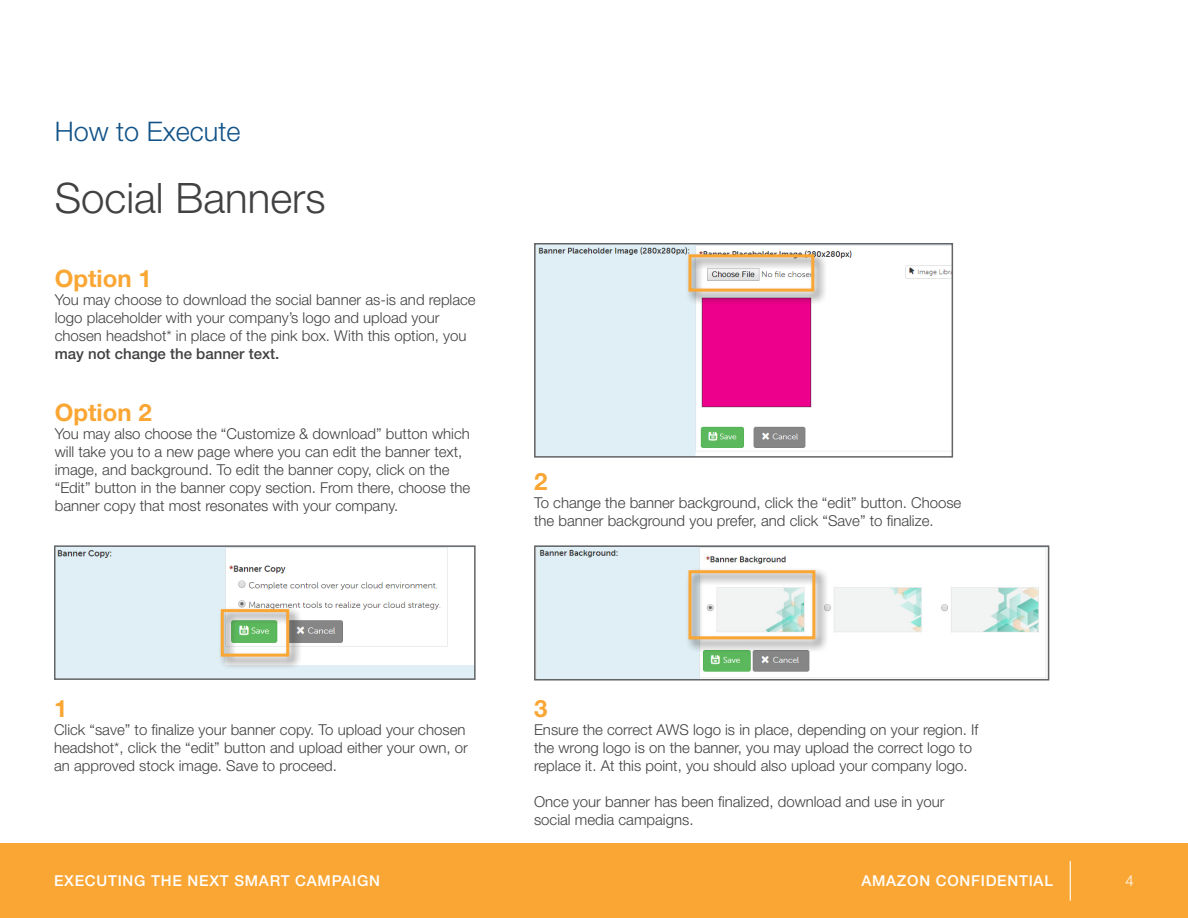
<style>
.page{position:relative;width:1188px;height:918px;background:#fff}
.page>*{position:absolute;margin:0;border:0;box-sizing:border-box;transform-origin:0 0}
.t1{font:300 42px "Helvetica Neue LT Std";color:#414042}
.t2{font:300 27px "Helvetica Neue LT Std";color:#115388}
.t3{font:700 24px "Helvetica Neue LT Std";color:#faa634}
.t4{font:300 15px/18px "Helvetica Neue LT Std";color:#414042}
.t5{font:500 15px "Helvetica Neue LT Std";letter-spacing:.05em;color:#fff}
.t6{font:300 15px "Helvetica Neue LT Std";color:#fff}
.s1{font-weight:500}
</style>
<div class="page">
<div style="left:0;top:843px;width:1188px;height:75px;background:#faa634"></div>
<hr style="left:1070px;top:861px;width:1px;height:40px;background:#fff">
<img style="left:537px;top:548px;width:509px;height:130px">
<div style="left:534px;top:545px;width:515px;height:136px;border:2px solid #636466"></div>
<img style="left:537px;top:246px;width:413px;height:209px">
<div style="left:534px;top:243px;width:419px;height:215px;border:2px solid #636466"></div>
<img style="left:57px;top:548px;width:416px;height:129px">
<div style="left:54px;top:545px;width:422px;height:135px;border:2px solid #636466"></div>
<div style="left:218px;top:606px;width:85px;height:64px;background:#231f20;opacity:.75"></div>
<div style="left:221px;top:609px;width:68px;height:48px;border:3px solid #faa634"></div>
<div style="left:686px;top:251px;width:142px;height:54px;background:#231f20;opacity:.75"></div>
<div style="left:688px;top:254px;width:126px;height:38px;border:3px solid #faa634"></div>
<div style="left:686px;top:567px;width:143px;height:86px;background:#231f20;opacity:.75"></div>
<div style="left:688px;top:570px;width:127px;height:69px;border:3px solid #faa634"></div>
<p class="t2" style="left:55px;top:115px;width:187px">How to Execute</p>
<p class="t1" style="left:55px;top:172px;width:272px">Social Banners</p>
<p class="t3" style="left:55px;top:264px;width:98px">Option 1</p>
<p class="t4" style="left:55px;top:290px;width:422px">You may choose to download the social banner as-is and replace logo placeholder with your company’s logo and upload your chosen headshot* in place of the pink box. With this option, you <span class="s1">may not change the banner text.</span></p>
<p class="t3" style="left:55px;top:397px;width:98px">Option 2</p>
<p class="t4" style="left:55px;top:424px;width:417px">You may also choose the “Customize &amp; download” button which will take you to a new page where you can edit the banner text, image, and background. To edit the banner copy, click on the “Edit” button in the banner copy section. From there, choose the banner copy that most resonates with your company.</p>
<p class="t3" style="left:534px;top:466px;width:15px">2</p>
<p class="t4" style="left:534px;top:493px;width:429px">To change the banner background, click the “edit” button. Choose the banner background you prefer, and click “Save” to finalize.</p>
<p class="t3" style="left:54px;top:694px;width:15px">1</p>
<p class="t4" style="left:54px;top:720px;width:415px">Click “save” to finalize your banner copy. To upload your chosen headshot*, click the “edit” button and upload either your own, or an approved stock image. Save to proceed.</p>
<p class="t3" style="left:534px;top:694px;width:15px">3</p>
<p class="t4" style="left:534px;top:720px;width:446px">Ensure the correct AWS logo is in place, depending on your region. If the wrong logo is on the banner, you may upload the correct logo to replace it. At this point, you should also upload your company logo.</p>
<p class="t4" style="left:534px;top:792px;width:412px">Once your banner has been finalized, download and use in your social media campaigns.</p>
<p class="t5" style="left:54px;top:872px;width:328px">EXECUTING THE NEXT SMART CAMPAIGN</p>
<p class="t5" style="left:861px;top:871px;width:193px">AMAZON CONFIDENTIAL</p>
<p class="t6" style="left:1126px;top:872px;width:10px">4</p>
</div>
